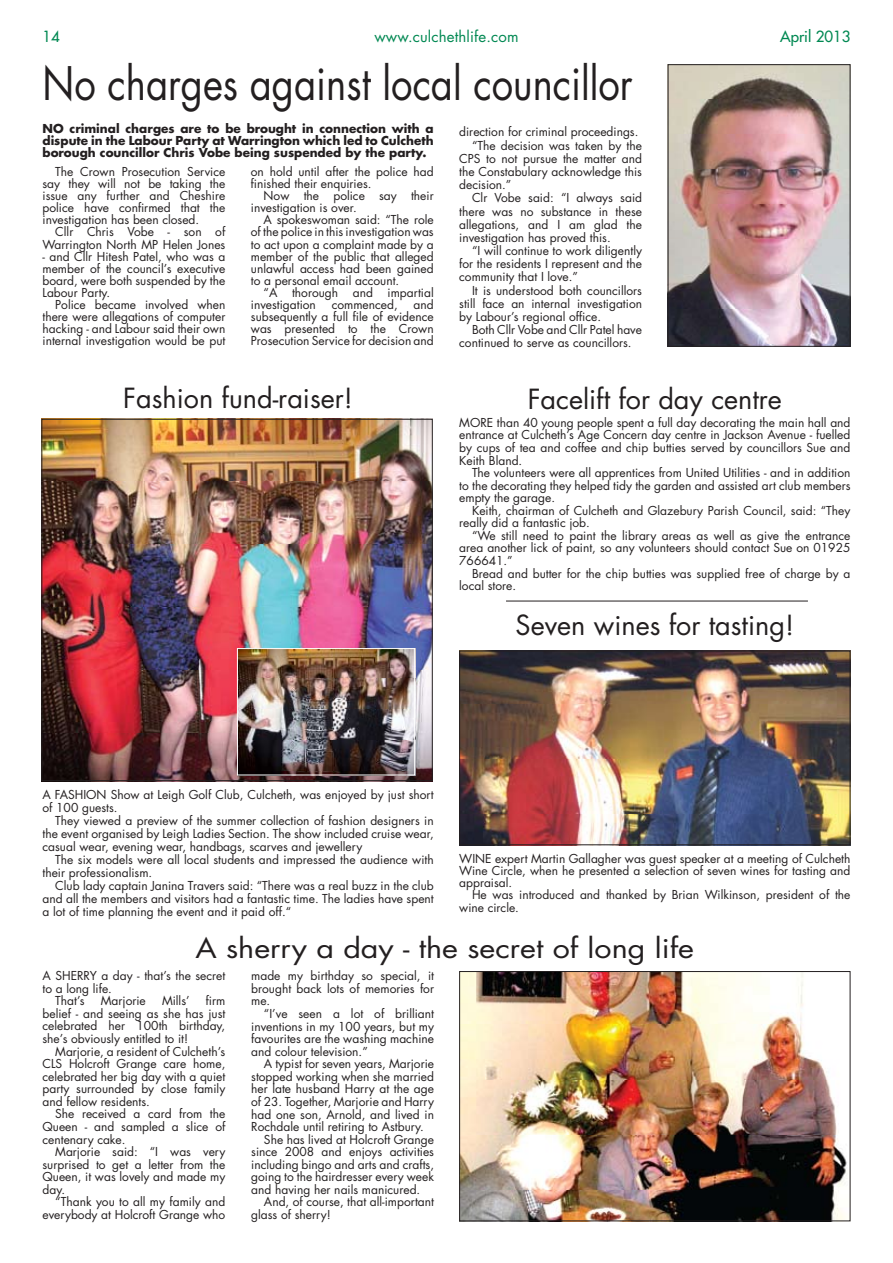
<style>
.page{position:relative;width:893px;height:1263px;background:#fff}
.page>*{position:absolute;margin:0;border:0;box-sizing:border-box;transform-origin:0 0}
.t1{font:45px "Futura Std";color:#231f20;scale:.85 1}
.t2{font:27px "Futura Std";color:#231f20}
.t3{font:27px "Futura Std";color:#231f20;scale:1.13 1}
.t4{font:15px "Futura Std";letter-spacing:.01em;color:#008852}
.t5{font:500 15px "Futura Std";color:#008852}
.t6{font:12px/12.6px "Futura Std";color:#231f20;text-align:justify}
.t7{font:700 12px/12px "Futura Std";color:#231f20;text-align:justify}
</style>
<div class="page">
<img style="left:670px;top:66px;width:178px;height:279px">
<div style="left:668px;top:64px;width:182px;height:283px;border:1px solid #231f20"></div>
<img style="left:461px;top:973px;width:386px;height:246px">
<div style="left:459px;top:971px;width:391px;height:250px;border:1px solid #231f20"></div>
<img style="left:461px;top:653px;width:387px;height:190px">
<div style="left:459px;top:651px;width:391px;height:194px;border:1px solid #231f20"></div>
<img style="left:43px;top:421px;width:388px;height:358px">
<div style="left:41px;top:419px;width:392px;height:362px;border:1px solid #231f20"></div>
<img style="left:239px;top:650px;width:174px;height:123px">
<div style="left:237px;top:648px;width:178px;height:127px;border:1px solid #fff"></div>
<hr style="left:506px;top:601px;width:302px;height:1px;background:#231f20">
<p class="t5" style="left:43px;top:27px;width:19px">14</p>
<p class="t4" style="left:374px;top:27px;width:146px">www.culchethlife.com</p>
<p class="t5" style="left:780px;top:27px;width:72px">April 2013</p>
<h1 class="t1" style="left:43px;top:55px;width:696px">No charges against local councillor</h1>
<p class="t7" style="left:43px;top:122px;width:393px">NO criminal charges are to be brought in connection with a dispute in the Labour Party at Warrington which led to Culcheth borough councillor Chris Vobe being suspended by the party.</p>
<p class="t6" style="left:459px;top:126px;width:181px">direction for criminal proceedings.</p>
<p class="t6" style="left:472px;top:139px;width:172px">“The decision was taken by the</p>
<p class="t6" style="left:459px;top:152px;width:184px">CPS to not pursue the matter and</p>
<p class="t6" style="left:459px;top:165px;width:184px">the Constabulary acknowledge this</p>
<p class="t6" style="left:459px;top:179px;width:54px">decision.”</p>
<p class="t6" style="left:472px;top:192px;width:172px">Clr Vobe said: “I always said</p>
<p class="t6" style="left:459px;top:205px;width:184px">there was no substance in these</p>
<p class="t6" style="left:459px;top:218px;width:184px">allegations, and I am glad the</p>
<p class="t6" style="left:459px;top:231px;width:153px">investigation has proved this.</p>
<p class="t6" style="left:472px;top:244px;width:172px">“I will continue to work diligently</p>
<p class="t6" style="left:459px;top:258px;width:184px">for the residents I represent and the</p>
<p class="t6" style="left:459px;top:271px;width:120px">community that I love.”</p>
<p class="t6" style="left:472px;top:284px;width:172px">It is understood both councillors</p>
<p class="t6" style="left:459px;top:297px;width:184px">still face an internal investigation</p>
<p class="t6" style="left:459px;top:310px;width:143px">by Labour’s regional office.</p>
<p class="t6" style="left:472px;top:323px;width:172px">Both Cllr Vobe and Cllr Patel have</p>
<p class="t6" style="left:459px;top:337px;width:174px">continued to serve as councillors.</p>
<h2 class="t2" style="left:528px;top:382px;width:256px">Facelift for day centre</h2>
<p class="t6" style="left:459px;top:416px;width:393px">MORE than 40 young people spent a full day decorating the main hall and entrance at Culcheth’s Age Concern day centre in Jackson Avenue - fuelled by cups of tea and coffee and chip butties served by councillors Sue and Keith Bland.</p>
<p class="t6" style="left:459px;top:466px;width:393px;text-indent:13px">The volunteers were all apprentices from United Utilities - and in addition to the decorating they helped tidy the garden and assisted art club members empty the garage.</p>
<p class="t6" style="left:459px;top:504px;width:393px;text-indent:13px">Keith, chairman of Culcheth and Glazebury Parish Council, said: “They really did a fantastic job.</p>
<p class="t6" style="left:459px;top:529px;width:393px;text-indent:13px">“We still need to paint the library areas as well as give the entrance area another lick of paint, so any volunteers should contact Sue on 01925<br>766641.”</p>
<p class="t6" style="left:459px;top:567px;width:393px;text-indent:13px">Bread and butter for the chip butties was supplied free of charge by a local store.</p>
<p class="t6" style="left:251px;top:166px;width:184px;line-height:12.1px">on hold until after the police had finished their enquiries.</p>
<p class="t6" style="left:251px;top:190px;width:184px;line-height:12.1px;text-indent:13px">Now the police say their investigation is over.</p>
<p class="t6" style="left:251px;top:214px;width:184px;line-height:12.1px;text-indent:13px">A spokeswoman said: “The role of the police in this investigation was to act upon a complaint made by a member of the public that alleged unlawful access had been gained to a personal email account.</p>
<p class="t6" style="left:251px;top:287px;width:184px;line-height:12.1px;text-indent:13px">“A thorough and impartial investigation</p>
<p class="t6" style="left:43px;top:166px;width:184px;line-height:12.1px;text-indent:13px">The Crown Prosecution Service say they will not be taking the issue any further and Cheshire police have confirmed that the investigation has been closed.</p>
<p class="t6" style="left:43px;top:226px;width:184px;line-height:12.1px;text-align:right">Cllr Chris Vobe - son of<br>Warrington North MP Helen Jones</p>
<p class="t6" style="left:43px;top:250px;width:184px;line-height:12.1px">- and Cllr Hitesh Patel, who was a member of the council’s executive board, were both suspended by the Labour Party.</p>
<p class="t6" style="left:43px;top:299px;width:184px;line-height:12.1px;text-indent:13px">Police became involved when there were allegations of computer hacking - and Labour said their own internal investigation would be put</p>
<p class="t6" style="left:251px;top:299px;width:184px;line-height:12.1px;text-indent:163px">and subsequently a full file of evidence was presented to the Crown Prosecution Service for decision and</p>
<p class="t6" style="left:332px;top:298px;width:68px">commenced,</p>
<h2 class="t2" style="left:123px;top:381px;width:231px">Fashion fund-raiser!</h2>
<h2 class="t2" style="left:516px;top:607px;width:280px">Seven wines for tasting!</h2>
<p class="t6" style="left:43px;top:788px;width:393px;line-height:13px">A FASHION Show at Leigh Golf Club, Culcheth, was enjoyed by just short of 100 guests.</p>
<p class="t6" style="left:43px;top:814px;width:393px;line-height:13px;text-indent:13px">They viewed a preview of the summer collection of fashion designers in the event organised by Leigh Ladies Section. The show included cruise wear, casual wear, evening wear, handbags, scarves and jewellery</p>
<p class="t6" style="left:43px;top:853px;width:393px;line-height:13px;text-indent:13px">The six models were all local students and impressed the audience with their professionalism.</p>
<p class="t6" style="left:43px;top:879px;width:393px;line-height:13px;text-indent:13px">Club lady captain Janina Travers said: “There was a real buzz in the club and all the members and visitors had a fantastic time. The ladies have spent a lot of time planning the event and it paid off.“</p>
<p class="t6" style="left:459px;top:853px;width:393px;line-height:12.1px">WINE expert Martin Gallagher was guest speaker at a meeting of Culcheth Wine Circle, when he presented a selection of seven wines for tasting and appraisal.</p>
<p class="t6" style="left:459px;top:889px;width:393px;line-height:12.1px;text-indent:13px">He was introduced and thanked by Brian Wilkinson, president of the wine circle.</p>
<h2 class="t3" style="left:195px;top:931px;width:443px">A sherry a day - the secret of long life</h2>
<p class="t6" style="left:43px;top:969px;width:184px">A SHERRY a day - that’s the secret</p>
<p class="t6" style="left:43px;top:982px;width:71px">to a long life.</p>
<p class="t6" style="left:55px;top:995px;width:31px">That’s</p>
<p class="t6" style="left:101px;top:995px;width:46px">Marjorie</p>
<p class="t6" style="left:162px;top:995px;width:29px">Mills’</p>
<p class="t6" style="left:43px;top:995px;width:184px;text-indent:163px">firm belief - and seeing as she has just celebrated her 100th birthday, she’s obviously entitled to it!</p>
<p class="t6" style="left:43px;top:1045px;width:184px;text-indent:13px">Marjorie, a resident of Culcheth’s CLS Holcroft Grange care home, celebrated her big day with a quiet party surrounded by close family and fellow residents.</p>
<p class="t6" style="left:43px;top:1108px;width:184px;text-indent:13px">She received a card from the Queen - and sampled a slice of centenary cake.</p>
<p class="t6" style="left:43px;top:1145px;width:184px;text-indent:13px">Marjorie said: “I was very surprised to get a letter from the Queen, it was lovely and made my day.</p>
<p class="t6" style="left:43px;top:1196px;width:184px;text-align:right">“Thank you to all my family and everybody at Holcroft Grange who</p>
<p class="t6" style="left:251px;top:970px;width:184px">made my birthday so special, it brought back lots of memories for me.</p>
<p class="t6" style="left:251px;top:1007px;width:184px;text-indent:13px">“I’ve seen a lot of brilliant inventions in my 100 years, but my favourites are the washing machine and colour television.”</p>
<p class="t6" style="left:264px;top:1058px;width:172px">A typist for seven years, Marjorie</p>
<p class="t6" style="left:251px;top:1070px;width:184px">stopped working when she married</p>
<p class="t6" style="left:251px;top:1083px;width:184px">her late husband Harry at the age</p>
<p class="t6" style="left:251px;top:1095px;width:184px">of 23. Together, Marjorie and Harry</p>
<p class="t6" style="left:251px;top:1108px;width:184px">had one son, Arnold, and lived in</p>
<p class="t6" style="left:251px;top:1120px;width:174px">Rochdale until retiring to Astbury.</p>
<p class="t6" style="left:264px;top:1133px;width:172px">She has lived at Holcroft Grange</p>
<p class="t6" style="left:251px;top:1145px;width:184px">since 2008 and enjoys activities</p>
<p class="t6" style="left:251px;top:1158px;width:184px">including bingo and arts and crafts,</p>
<p class="t6" style="left:251px;top:1171px;width:184px">going to the hairdresser every week</p>
<p class="t6" style="left:251px;top:1183px;width:171px">and having her nails manicured.</p>
<p class="t6" style="left:264px;top:1196px;width:172px">And, of course, that all-important</p>
<p class="t6" style="left:251px;top:1208px;width:81px">glass of sherry!</p>
</div>
